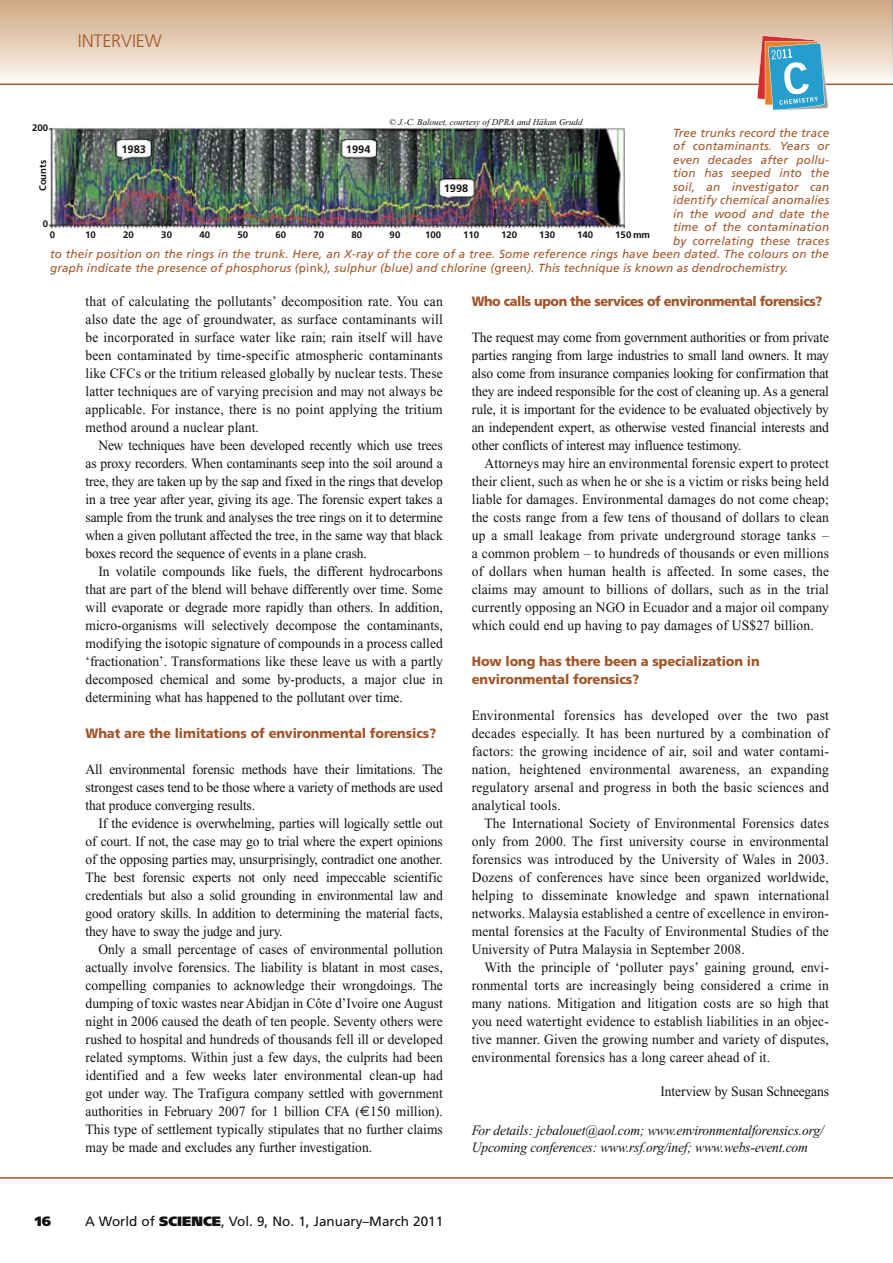
<style>
.page{position:relative;width:893px;height:1263px;background:#fff}
.page>*{position:absolute;margin:0;border:0;box-sizing:border-box;transform-origin:0 0}
.t1{font:300 18px "Frutiger";color:#a25629}
.t2{font:14.25px/18px "Times New Roman";color:#121212;text-align:justify;scale:.95 1}
.t3{font:italic 14.25px/17.1px "Times New Roman";letter-spacing:-.01em;color:#121212;scale:.95 1}
.t4{font:900 13.5px/18px "Frutiger";letter-spacing:-.01em;color:#a25629;scale:.96 1}
.t5{font:900 13.5px "Frutiger";letter-spacing:-.035em;color:#a25629;scale:.95 1}
.t6{font:13.5px "Frutiger";color:#121212}
.t7{font:900 13.5px "Frutiger";color:#121212}
.t8{font:italic 11.7px "Frutiger";letter-spacing:.015em;color:#a25629}
.t9{font:700 10.8px "Frutiger";color:#121212}
.t10{font:700 9.6px "Frutiger";color:#121212}
.t11{font:700 9.45px "Frutiger";color:#121212}
.t12{font:italic 9px "Times New Roman";color:#121212}
.s1{font-style:normal}
.s2{font-family:"Euro Sans"}
.s3{font-weight:900}
</style>
<div class="page">
<div style="left:0;top:0;width:893px;height:83px;background:linear-gradient(to bottom,#cfa681,#fdf8f1)"></div>
<hr style="left:0;top:84px;width:893px;height:1px;background:#a25629">
<svg style="left:892px;top:0;width:1px;height:83px"></svg>
<hr style="left:0;top:1177px;width:893px;height:2px;background:#a25629">
<img style="left:48px;top:126px;width:577px;height:103px">
<img style="left:775px;top:44px;width:53px;height:67px">
<svg style="left:757px;top:35px;width:68px;height:75px;background:#7ea5b5"></svg>
<p class="t1" style="left:78px;top:31px;width:9px">INTE</p>
<p class="t1" style="left:111px;top:31px;width:32px">RVIEW</p>
<p class="t12" style="left:389px;top:117px;width:195px">© J.-C. Balouet, courtesy of DPRA and Häkan Grudd</p>
<p class="t11" style="left:32px;top:122px;width:18px">200</p>
<p class="t8" style="left:673px;top:126px;width:158px">Tree trunks record the trace</p>
<p class="t8" style="left:673px;top:139px;width:158px">of contaminants. Years or</p>
<p class="t8" style="left:673px;top:153px;width:158px">even decades after pollu-</p>
<p class="t8" style="left:673px;top:166px;width:158px">tion has seeped into the</p>
<p class="t8" style="left:673px;top:180px;width:158px">soil, an investigator can</p>
<p class="t8" style="left:673px;top:193px;width:158px">identify chemical anomalies</p>
<p class="t8" style="left:673px;top:207px;width:158px">in the wood and date the</p>
<p class="t8" style="left:673px;top:220px;width:158px">time of the contamination</p>
<p class="t8" style="left:673px;top:234px;width:158px">by correlating these traces</p>
<p class="t8" style="left:50px;top:247px;width:780px">to their position on the rings in the trunk. Here, an X-ray of the core of a tree. Some reference rings have been dated. The colours on the</p>
<p class="t8" style="left:50px;top:261px;width:740px">graph indicate the presence of phosphorus (<span class="s1">pink</span>), sulphur (blue) and chlorine (<span class="s1">green</span>). This technique is known as dendrochemistry.</p>
<p class="t9" style="left:122px;top:143px;width:26px">1983</p>
<p class="t9" style="left:346px;top:143px;width:26px">1994</p>
<p class="t10" style="left:37px;top:191px;width:32px;rotate:-90deg">Counts</p>
<p class="t9" style="left:444px;top:182px;width:26px">1998</p>
<p class="t11" style="left:43px;top:218px;width:7px">0</p>
<p class="t11" style="left:50px;top:229px;width:7px">0</p>
<p class="t11" style="left:85px;top:229px;width:12px">10</p>
<p class="t11" style="left:123px;top:229px;width:12px">20</p>
<p class="t11" style="left:161px;top:229px;width:12px">30</p>
<p class="t11" style="left:199px;top:229px;width:12px">40</p>
<p class="t11" style="left:237px;top:229px;width:12px">50</p>
<p class="t11" style="left:275px;top:229px;width:12px">60</p>
<p class="t11" style="left:314px;top:229px;width:12px">70</p>
<p class="t11" style="left:352px;top:229px;width:12px">80</p>
<p class="t11" style="left:390px;top:229px;width:12px">90</p>
<p class="t11" style="left:425px;top:229px;width:18px">100</p>
<p class="t11" style="left:463px;top:229px;width:18px">110</p>
<p class="t11" style="left:501px;top:229px;width:18px">120</p>
<p class="t11" style="left:539px;top:229px;width:18px">130</p>
<p class="t11" style="left:577px;top:229px;width:18px">140</p>
<p class="t11" style="left:615px;top:229px;width:36px">150 mm</p>
<p class="t2" style="left:86px;top:292px;width:378px">that of calculating the pollutants’ decomposition rate. You can also date the age of groundwater, as surface contaminants will be incorporated in surface water like rain; rain itself will have been contaminated by time-specific atmospheric contaminants like CFCs or the tritium released globally by nuclear tests. These latter techniques are of varying precision and may not always be applicable. For instance, there is no point applying the tritium method around a nuclear plant.</p>
<p class="t2" style="left:86px;top:436px;width:378px;text-indent:13px">New techniques have been developed recently which use trees as proxy recorders. When contaminants seep into the soil around a tree, they are taken up by the sap and fixed in the rings that develop in a tree year after year, giving its age. The forensic expert takes a sample from the trunk and analyses the tree rings on it to determine when a given pollutant affected the tree, in the same way that black boxes record the sequence of events in a plane crash.</p>
<p class="t2" style="left:86px;top:562px;width:377px;text-indent:13px">In volatile compounds like fuels, the different hydrocarbons that are part of the blend will behave differently over time. Some will evaporate or degrade more rapidly than others. In addition, micro-organisms will selectively decompose the contaminants, modifying the isotopic signature of compounds in a process called ‘fractionation’. Transformations like these leave us with a partly decomposed chemical and some by-products, a major clue in determining what has happened to the pollutant over time.</p>
<p class="t4" style="left:86px;top:724px;width:367px">What are the limitations of environmental forensics?</p>
<p class="t2" style="left:86px;top:760px;width:377px">All environmental forensic methods have their limitations. The strongest cases tend to be those where a variety of methods are used that produce converging results.</p>
<p class="t2" style="left:86px;top:814px;width:378px;text-indent:13px">If the evidence is overwhelming, parties will logically settle out of court. If not, the case may go to trial where the expert opinions of the opposing parties may, unsurprisingly, contradict one another.<br>The best forensic experts not only need impeccable scientific credentials but also a solid grounding in environmental law and good oratory skills. In addition to determining the material facts, they have to sway the judge and jury.</p>
<p class="t2" style="left:86px;top:940px;width:378px;text-indent:13px">Only a small percentage of cases of environmental pollution actually involve forensics. The liability is blatant in most cases, compelling companies to acknowledge their wrongdoings. The dumping of toxic wastes near Abidjan in Côte d’Ivoire one August night in 2006 caused the death of ten people. Seventy others were rushed to hospital and hundreds of thousands fell ill or developed related symptoms. Within just a few days, the culprits had been identified and a few weeks later environmental clean-up had got under way. The Trafigura company settled with government authorities in February 2007 for 1 billion CFA (<span class="s2">€</span>150 million).<br>This type of settlement typically stipulates that no further claims may be made and excludes any further investigation.</p>
<p class="t7" style="left:35px;top:1212px;width:18px">16</p>
<p class="t6" style="left:85px;top:1213px;width:360px">A World of <span class="s3">SCIENCE</span>, Vol. 9, No. 1, January–March 2011</p>
<p class="t5" style="left:472px;top:293px;width:371px">Who calls upon the services of environmental forensics?</p>
<p class="t2" style="left:472px;top:328px;width:378px">The request may come from government authorities or from private parties ranging from large industries to small land owners. It may also come from insurance companies looking for confirmation that they are indeed responsible for the cost of cleaning up. As a general rule, it is important for the evidence to be evaluated objectively by an independent expert, as otherwise vested financial interests and other conflicts of interest may influence testimony.</p>
<p class="t2" style="left:472px;top:454px;width:377px;text-indent:13px">Attorneys may hire an environmental forensic expert to protect their client, such as when he or she is a victim or risks being held liable for damages. Environmental damages do not come cheap; the costs range from a few tens of thousand of dollars to clean up a small leakage from private underground storage tanks – a common problem – to hundreds of thousands or even millions of dollars when human health is affected. In some cases, the claims may amount to billions of dollars, such as in the trial currently opposing an NGO in Ecuador and a major oil company which could end up having to pay damages of US$27 billion.</p>
<p class="t4" style="left:472px;top:652px;width:301px">How long has there been a specialization in environmental forensics?</p>
<p class="t2" style="left:472px;top:706px;width:378px">Environmental forensics has developed over the two past decades especially. It has been nurtured by a combination of factors: the growing incidence of air, soil and water contami&shy;nation, heightened environmental awareness, an expanding regulatory arsenal and progress in both the basic sciences and analytical tools.</p>
<p class="t2" style="left:472px;top:814px;width:378px;text-indent:13px">The International Society of Environmental Forensics dates only from 2000. The first university course in environmental forensics was introduced by the University of Wales in 2003.<br>Dozens of conferences have since been organized worldwide, helping to disseminate knowledge and spawn international networks. Malaysia established a centre of excellence in environ&shy;mental forensics at the Faculty of Environmental Studies of the University of Putra Malaysia in September 2008.</p>
<p class="t2" style="left:472px;top:958px;width:377px;text-indent:13px">With the principle of ‘polluter pays’ gaining ground, envi&shy;ronmental torts are increasingly being considered a crime in many nations. Mitigation and litigation costs are so high that you need watertight evidence to establish liabilities in an objec&shy;tive manner. Given the growing number and variety of disputes, environmental forensics has a long career ahead of it.</p>
<p class="t2" style="left:661px;top:1082px;width:179px">Interview by Susan Schneegans</p>
<p class="t3" style="left:472px;top:1121px;width:372px">For details: jcbalouet@aol.com; www.environmentalforensics.org/<br>Upcoming conferences: www.rsf.org/inef; www.webs-event.com</p>
</div>
